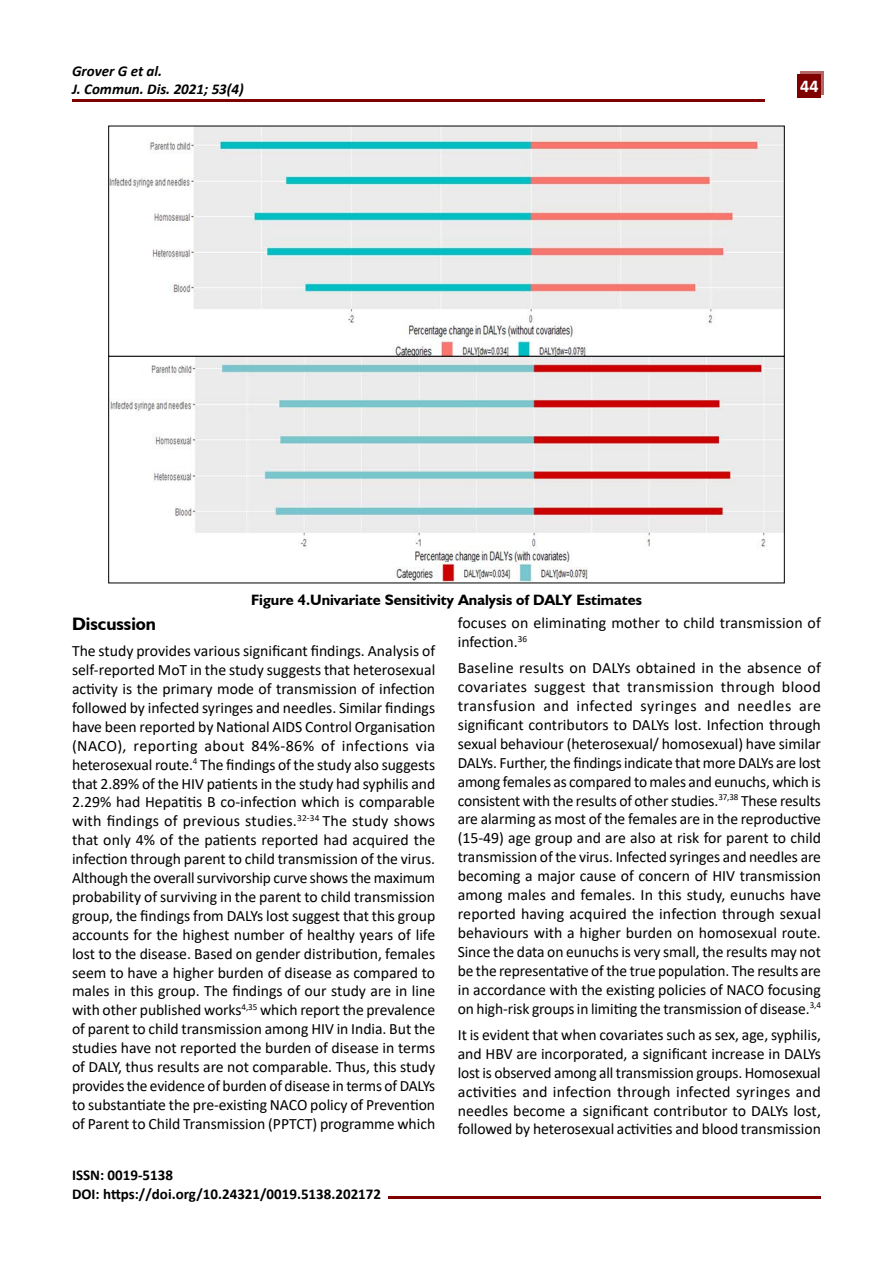
<style>
.page{position:relative;width:893px;height:1263px;background:#fff}
.page>*{position:absolute;margin:0;border:0;box-sizing:border-box;transform-origin:0 0}
.t1{font:700 18px "Humanist 521 BT";color:#000}
.t2{font:700 18px "Calibri";color:#fff}
.t3{font:15.75px/18.9px "Calibri";letter-spacing:-.005em;color:#000;text-align:justify}
.t4{font:700 15px/18.9px "Calibri";color:#000}
.t5{font:700 15px "Humanist 521 BT";color:#000}
.t6{font:italic 700 15px/18px "Calibri";color:#000}
</style>
<div class="page">
<div style="left:801px;top:71px;width:23px;height:23px;background:#b46666"></div>
<div style="left:798px;top:74px;width:23px;height:23px;background:#800000"></div>
<hr style="left:72px;top:100px;width:693px;height:2px;background:#800000">
<hr style="left:388px;top:1196px;width:433px;height:2px;background:#800000">
<img style="left:110px;top:128px;width:672px;height:453px">
<div style="left:108px;top:356px;width:676px;height:227px;border:1px solid #000"></div>
<p class="t6" style="left:72px;top:61px;width:173px">Grover G et al.<br>J. Commun. Dis. 2021; 53(4)</p>
<p class="t2" style="left:800px;top:74px;width:20px">44</p>
<p class="t5" style="left:251px;top:591px;width:392px">Figure 4.Univariate Sensitivity Analysis of DALY Estimates</p>
<p class="t1" style="left:72px;top:612px;width:86px">Discussion</p>
<p class="t3" style="left:72px;top:641px;width:365px">The study provides various significant findings. Analysis of self-reported MoT in the study suggests that heterosexual activity is the primary mode of transmission of infection followed by infected syringes and needles. Similar findings have been reported by National AIDS Control Organisation (NACO), reporting about 84%-86% of infections via heterosexual route.<sup>4</sup> The findings of the study also suggests that 2.89% of the HIV patients in the study had syphilis and 2.29% had Hepatitis B co-infection which is comparable with findings of previous studies.<sup>32-34</sup> The study shows that only 4% of the patients reported had acquired the infection through parent to child transmission of the virus.<br>Although the overall survivorship curve shows the maximum probability of surviving in the parent to child transmission group, the findings from DALYs lost suggest that this group accounts for the highest number of healthy years of life lost to the disease. Based on gender distribution, females seem to have a higher burden of disease as compared to males in this group. The findings of our study are in line with other published works<sup>4,35</sup> which report the prevalence of parent to child transmission among HIV in India. But the studies have not reported the burden of disease in terms of DALY, thus results are not comparable. Thus, this study provides the evidence of burden of disease in terms of DALYs to substantiate the pre-existing NACO policy of Prevention of Parent to Child Transmission (PPTCT) programme which</p>
<p class="t4" style="left:72px;top:1165px;width:311px">ISSN: 0019-5138<br>DOI: https://doi.org/10.24321/0019.5138.202172</p>
<p class="t3" style="left:458px;top:613px;width:365px">focuses on eliminating mother to child transmission of infection.<sup>36</sup></p>
<p class="t3" style="left:458px;top:658px;width:365px">Baseline results on DALYs obtained in the absence of covariates suggest that transmission through blood transfusion and infected syringes and needles are significant contributors to DALYs lost. Infection through sexual behaviour (heterosexual/ homosexual) have similar DALYs. Further, the findings indicate that more DALYs are lost among females as compared to males and eunuchs, which is consistent with the results of other studies.<sup>37,38</sup> These results are alarming as most of the females are in the reproductive (15-49) age group and are also at risk for parent to child transmission of the virus. Infected syringes and needles are becoming a major cause of concern of HIV transmission among males and females. In this study, eunuchs have reported having acquired the infection through sexual behaviours with a higher burden on homosexual route.<br>Since the data on eunuchs is very small, the results may not be the representative of the true population. The results are in accordance with the existing policies of NACO focusing on high-risk groups in limiting the transmission of disease.<sup>3,4</sup></p>
<p class="t3" style="left:458px;top:1025px;width:365px">It is evident that when covariates such as sex, age, syphilis, and HBV are incorporated, a significant increase in DALYs lost is observed among all transmission groups. Homosexual activities and infection through infected syringes and needles become a significant contributor to DALYs lost, followed by heterosexual activities and blood transmission</p>
</div>
